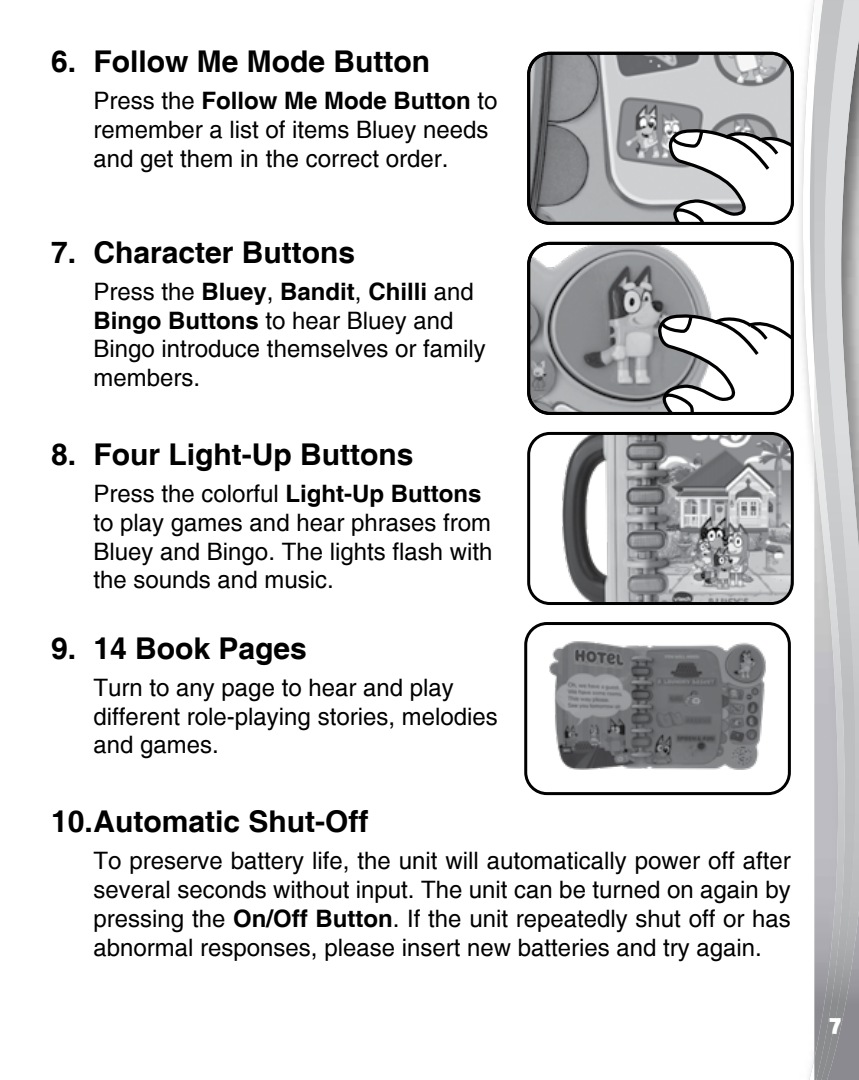
<style>
.page{position:relative;width:859px;height:1080px;background:#fff}
.page>*{position:absolute;margin:0;border:0;box-sizing:border-box;transform-origin:0 0}
.t1{font:700 30px "Helvetica";color:#000}
.t2{font:24px/28.8px "Helvetica";color:#000}
.t3{font:700 24px "Billy";color:#fff}
.s1{font-weight:700}
</style>
<div class="page">
<svg style="left:802px;top:0;width:12px;height:1080px"></svg>
<img style="left:858px;top:0;width:1px;height:1080px">
<img style="left:848px;top:0;width:10px;height:1080px">
<svg style="left:847px;top:0;width:1px;height:1080px"></svg>
<img style="left:814px;top:0;width:33px;height:1080px">
<img style="left:528px;top:626px;width:259px;height:165px">
<div style="left:524px;top:622px;width:267px;height:173px;border:3px solid #000;border-radius:21px"></div>
<img style="left:531px;top:56px;width:259px;height:165px">
<svg style="left:667px;top:128px;width:123px;height:93px"></svg>
<div style="left:527px;top:52px;width:267px;height:173px;border:3px solid #000;border-radius:21px"></div>
<img style="left:531px;top:246px;width:259px;height:165px">
<svg style="left:656px;top:313px;width:134px;height:98px"></svg>
<div style="left:527px;top:242px;width:267px;height:173px;border:3px solid #000;border-radius:21px"></div>
<img style="left:531px;top:436px;width:259px;height:165px">
<div style="left:527px;top:432px;width:267px;height:173px;border:3px solid #000;border-radius:21px"></div>
<p class="t1" style="left:51px;top:43px;width:381px">6. Follow Me Mode Button</p>
<p class="t2" style="left:94px;top:87px;width:406px">Press the <span class="s1">Follow Me Mode Button</span> to remember a list of items Bluey needs and get them in the correct order.</p>
<p class="t1" style="left:51px;top:234px;width:306px">7. Character Buttons</p>
<p class="t2" style="left:94px;top:277px;width:394px">Press the <span class="s1">Bluey</span>, <span class="s1">Bandit</span>, <span class="s1">Chilli</span> and<br><span class="s1">Bingo Buttons</span> to hear Bluey and<br>Bingo introduce themselves or family members.</p>
<p class="t1" style="left:51px;top:436px;width:364px">8. Four Light-Up Buttons</p>
<p class="t2" style="left:94px;top:479px;width:400px">Press the colorful <span class="s1">Light-Up Buttons </span>to play games and hear phrases from<br>Bluey and Bingo. The lights flash with the sounds and music.</p>
<p class="t1" style="left:51px;top:630px;width:257px">9. 14 Book Pages</p>
<p class="t2" style="left:94px;top:673px;width:406px">Turn to any page to hear and play different role-playing stories, melodies and games.</p>
<p class="t1" style="left:51px;top:803px;width:319px">10.Automatic Shut-Off</p>
<p class="t2" style="left:94px;top:847px;width:699px;text-align:justify">To preserve battery life, the unit will automatically power off after several seconds without input. The unit can be turned on again by pressing the <span class="s1">On/Off Button</span>. If the unit repeatedly shut off or has abnormal responses, please insert new batteries and try again.</p>
<p class="t3" style="left:829px;top:1013px;width:13px">7</p>
</div>
